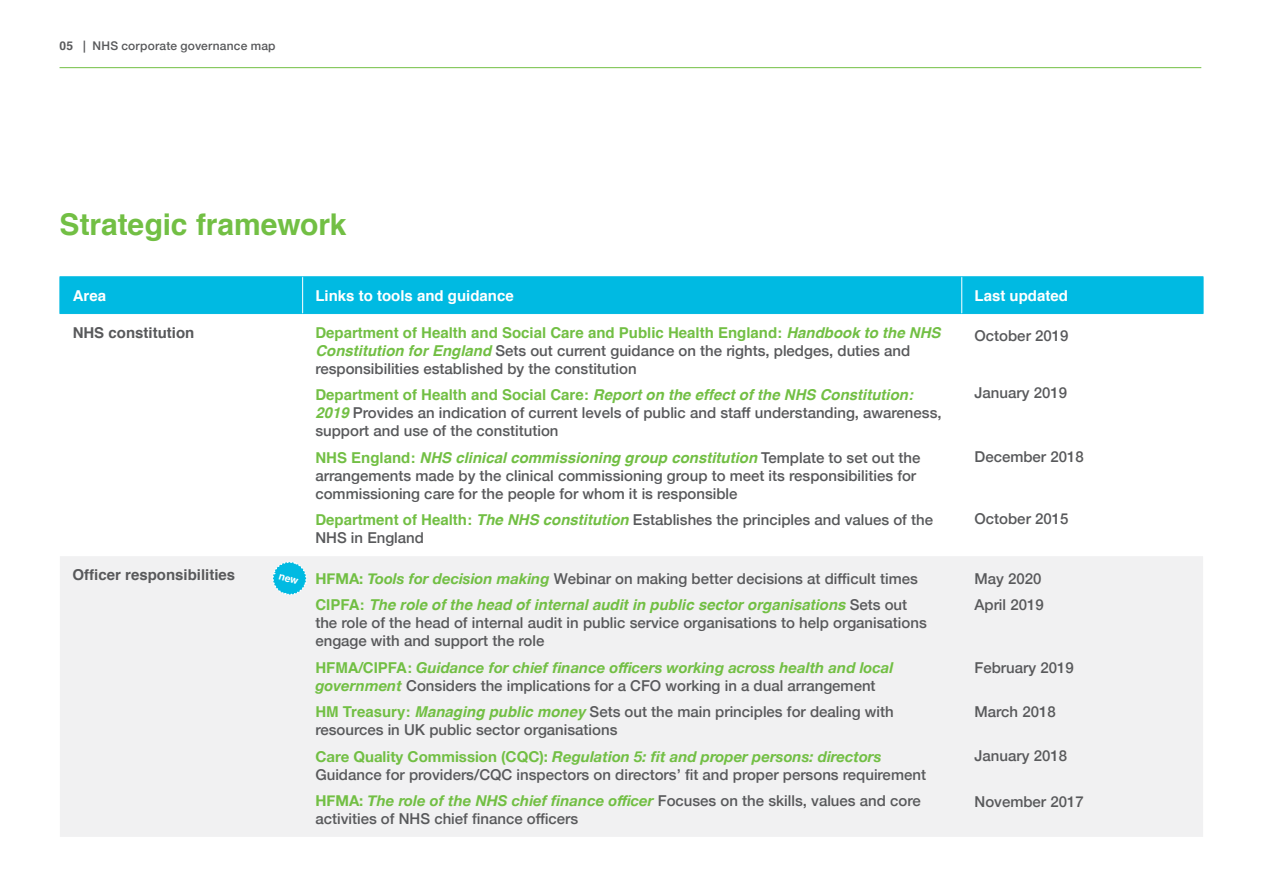
<style>
.page{position:relative;width:1263px;height:893px;background:#fff}
.page>*{position:absolute;margin:0;border:0;box-sizing:border-box;transform-origin:0 0}
.t1{font:700 30px "Helvetica";letter-spacing:-.005em;color:#72bf44}
.t2{font:500 15px/18px "Helvetica Neue";color:#58595b}
.t3{font:italic 700 15px "Helvetica";color:#72bf44}
.t4{font:italic 700 15px/18px "Helvetica Neue";color:#72bf44}
.t5{font:700 15px "Helvetica";color:#72bf44}
.t6{font:700 15px "Helvetica";color:#fff}
.t7{font:700 15px "Helvetica";color:#58595b}
.t8{font:500 12px "Helvetica Neue";letter-spacing:.015em;color:#58595b}
.s1{font-family:"Helvetica";font-weight:700}
.s2{font-style:italic}
.s3{font-family:"Helvetica";font-weight:700;font-style:italic;color:#72bf44}
.s4{font-style:normal}
.s5{font-family:"Helvetica Neue";font-weight:500;font-style:normal;color:#58595b}
.s6{font-family:"Helvetica";font-weight:700;color:#72bf44}
.s7{font-weight:700;color:#72bf44}
.s8{font-weight:700;font-style:italic;color:#72bf44}
.s9{font-family:"Helvetica";font-style:normal}
.s10{font-weight:500;font-style:normal;color:#58595b}
</style>
<div class="page">
<hr style="left:60px;top:67px;width:1141px;height:1px;background:#72bf44">
<div style="left:61px;top:277px;width:1142px;height:36px;background:#00bae2"></div>
<svg style="left:60px;top:314px;width:1143px;height:1px"></svg>
<div style="left:60px;top:556px;width:1143px;height:281px;background:#f1f1f2"></div>
<hr style="left:60px;top:276px;width:243px;height:1px;background:#00bae2">
<hr style="left:60px;top:277px;width:1px;height:36px;background:#00bae2">
<hr style="left:303px;top:276px;width:659px;height:1px;background:#00bae2">
<hr style="left:962px;top:276px;width:241px;height:1px;background:#00bae2">
<hr style="left:1203px;top:277px;width:1px;height:36px;background:#00bae2">
<hr style="left:60px;top:313px;width:243px;height:1px;background:#00bae2">
<hr style="left:303px;top:313px;width:659px;height:1px;background:#00bae2">
<hr style="left:962px;top:313px;width:241px;height:1px;background:#00bae2">
<hr style="left:302px;top:277px;width:1px;height:36px;background:#fff">
<hr style="left:961px;top:277px;width:1px;height:36px;background:#fff">
<svg style="left:271px;top:560px;width:37px;height:36px"></svg>
<p class="t8" style="left:60px;top:36px;width:218px"><span class="s1">05</span> | NHS corporate governance map</p>
<h1 class="t1" style="left:60px;top:200px;width:288px">Strategic framework</h1>
<p class="t6" style="left:73px;top:283px;width:35px">Area</p>
<p class="t6" style="left:315px;top:283px;width:200px">Links to tools and guidance</p>
<p class="t6" style="left:974px;top:283px;width:95px">Last updated</p>
<p class="t7" style="left:73px;top:321px;width:123px">NHS constitution</p>
<p class="t5" style="left:315px;top:321px;width:627px">Department of Health and Social Care and Public Health England: <span class="s2">Handbook to the NHS</span></p>
<p class="t2" style="left:315px;top:340px;width:596px"><span class="s3">Constitution for England</span> Sets out current guidance on the rights, pledges, duties and responsibilities established by the constitution</p>
<p class="t3" style="left:315px;top:383px;width:599px"><span class="s4">Department of Health and Social Care:</span> Report on the effect of the NHS Constitution:</p>
<p class="t2" style="left:315px;top:403px;width:628px"><span class="s3">2019</span> Provides an indication of current levels of public and staff understanding, awareness, support and use of the constitution</p>
<p class="t3" style="left:315px;top:445px;width:607px"><span class="s4">NHS England:</span> NHS clinical commissioning group constitution <span class="s5">Template to set out the</span></p>
<p class="t2" style="left:315px;top:465px;width:602px">arrangements made by the clinical commissioning group to meet its responsibilities for commissioning care for the people for whom it is responsible</p>
<p class="t2" style="left:315px;top:510px;width:619px"><span class="s6">Department of Health:</span> <span class="s3">The NHS constitution</span> Establishes the principles and values of the<br>NHS in England</p>
<p class="t2" style="left:974px;top:326px;width:95px">October 2019</p>
<p class="t2" style="left:974px;top:383px;width:94px">January 2019</p>
<p class="t2" style="left:974px;top:446px;width:111px">December 2018</p>
<p class="t2" style="left:974px;top:509px;width:95px">October 2015</p>
<p class="t7" style="left:73px;top:563px;width:164px">Officer responsibilities</p>
<p class="t2" style="left:315px;top:568px;width:604px"><span class="s7">HFMA:</span> <span class="s8">Tools for decision making</span> Webinar on making better decisions at difficult times</p>
<p class="t3" style="left:315px;top:592px;width:593px"><span class="s4">CIPFA:</span> The role of the head of internal audit in public sector organisations <span class="s5">Sets out</span></p>
<p class="t2" style="left:315px;top:613px;width:613px">the role of the head of internal audit in public service organisations to help organisations engage with and support the role</p>
<p class="t4" style="left:315px;top:659px;width:579px"><span class="s9">HFMA/CIPFA:</span> Guidance for chief finance officers working across health and local government <span class="s10">Considers the implications for a CFO working in a dual arrangement</span></p>
<p class="t2" style="left:315px;top:702px;width:580px"><span class="s6">HM Treasury:</span> <span class="s3">Managing public money</span> Sets out the main principles for dealing with resources in UK public sector organisations</p>
<p class="t2" style="left:315px;top:746px;width:612px"><span class="s7">Care Quality Commission (CQC):</span> <span class="s8">Regulation 5: fit and proper persons: directors<br></span>Guidance for providers/CQC inspectors on directors’ fit and proper persons requirement</p>
<p class="t2" style="left:315px;top:791px;width:607px"><span class="s7">HFMA:</span> <span class="s8">The role of the NHS chief finance officer</span> Focuses on the skills, values and core activities of NHS chief finance officers</p>
<p class="t2" style="left:974px;top:564px;width:71px;line-height:26.5px">May 2020<br>April 2019</p>
<p class="t2" style="left:974px;top:658px;width:101px">February 2019</p>
<p class="t2" style="left:974px;top:702px;width:83px">March 2018</p>
<p class="t2" style="left:974px;top:746px;width:94px">January 2018</p>
<p class="t2" style="left:974px;top:791px;width:111px">November 2017</p>
</div>
